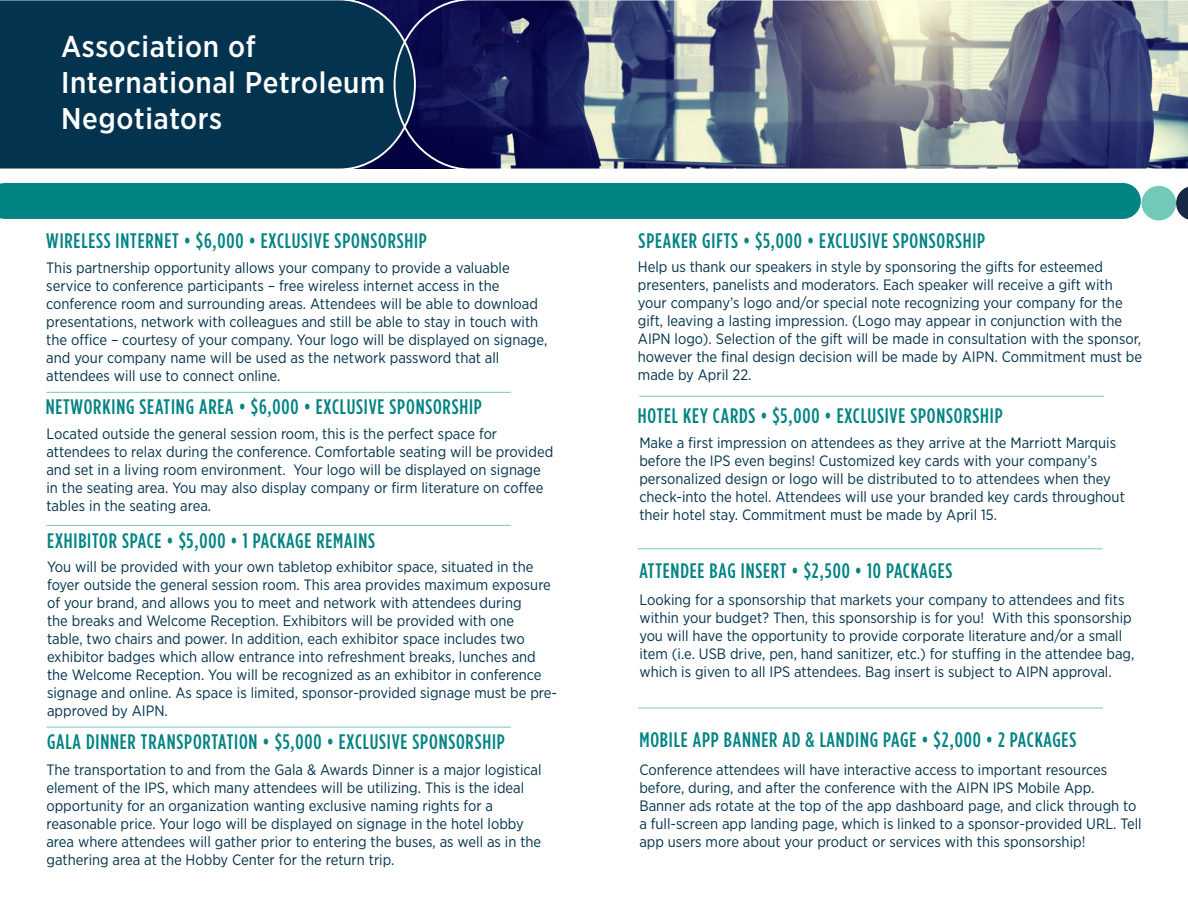
<style>
.page{position:relative;width:1188px;height:918px;background:#fff}
.page>*{position:absolute;margin:0;border:0;box-sizing:border-box;transform-origin:0 0}
.t1{font:500 30px "Gotham Narrow";letter-spacing:.02em;color:#fff}
.t2{font:500 21px "Gotham Condensed";letter-spacing:.04em;color:#008383}
.Paragraph_Style_2{font:15px/18px "Gotham Narrow";color:#02334d}
</style>
<div class="page">
<div style="left:5px;top:183px;width:1118px;height:36px;background:#008383"></div>
<div style="left:1142px;top:186px;width:34px;height:34px;background:#72c9ba;border-radius:50%"></div>
<svg style="left:1176px;top:186px;width:12px;height:34px"></svg>
<div style="left:0;top:0;width:393px;height:169px;background:#03334f"></div>
<svg style="left:393px;top:0;width:795px;height:169px;background:#606683"></svg>
<hr style="left:46px;top:525px;width:465px;height:1px;background:#72c9ba">
<hr style="left:639px;top:396px;width:465px;height:1px;background:#72c9ba">
<hr style="left:638px;top:549px;width:464px;height:1px;background:#72c9ba">
<hr style="left:638px;top:708px;width:465px;height:1px;background:#72c9ba">
<hr style="left:46px;top:392px;width:465px;height:1px;background:#72c9ba">
<hr style="left:46px;top:727px;width:465px;height:1px;background:#72c9ba">
<p class="t1" style="left:61px;top:28px;width:196px">Association of</p>
<p class="t1" style="left:61px;top:64px;width:326px">International Petroleum</p>
<p class="t1" style="left:61px;top:100px;width:163px">Negotiators</p>
<p class="t2" style="left:46px;top:229px;width:382px">WIRELESS INTERNET • $6,000 • EXCLUSIVE SPONSORSHIP</p>
<p class="Paragraph_Style_2" style="left:46px;top:259px;width:503px">This partnership opportunity allows your company to provide a valuable service to conference participants – free wireless internet access in the conference room and surrounding areas. Attendees will be able to download presentations, network with colleagues and still be able to stay in touch with the office – courtesy of your company. Your logo will be displayed on signage, and your company name will be used as the network password that all attendees will use to connect online.</p>
<p class="t2" style="left:46px;top:395px;width:438px">NETWORKING SEATING AREA • $6,000 • EXCLUSIVE SPONSORSHIP</p>
<p class="Paragraph_Style_2" style="left:46px;top:425px;width:508px">Located outside the general session room, this is the perfect space for attendees to relax during the conference. Comfortable seating will be provided and set in a living room environment. Your logo will be displayed on signage in the seating area. You may also display company or firm literature on coffee tables in the seating area.</p>
<p class="t2" style="left:47px;top:529px;width:329px">EXHIBITOR SPACE • $5,000 • 1 PACKAGE REMAINS</p>
<p class="Paragraph_Style_2" style="left:47px;top:558px;width:512px">You will be provided with your own tabletop exhibitor space, situated in the foyer outside the general session room. This area provides maximum exposure of your brand, and allows you to meet and network with attendees during<br>the breaks and Welcome Reception. Exhibitors will be provided with one<br>table, two chairs and power. In addition, each exhibitor space includes two exhibitor badges which allow entrance into refreshment breaks, lunches and the Welcome Reception. You will be recognized as an exhibitor in conference signage and online. As space is limited, sponsor-provided signage must be pre&shy;approved by AIPN.</p>
<p class="t2" style="left:47px;top:730px;width:459px">GALA DINNER TRANSPORTATION • $5,000 • EXCLUSIVE SPONSORSHIP</p>
<p class="Paragraph_Style_2" style="left:46px;top:761px;width:497px">The transportation to and from the Gala &amp; Awards Dinner is a major logistical element of the IPS, which many attendees will be utilizing. This is the ideal opportunity for an organization wanting exclusive naming rights for a reasonable price. Your logo will be displayed on signage in the hotel lobby area where attendees will gather prior to entering the buses, as well as in the gathering area at the Hobby Center for the return trip.</p>
<p class="t2" style="left:639px;top:229px;width:348px">SPEAKER GIFTS • $5,000 • EXCLUSIVE SPONSORSHIP</p>
<p class="Paragraph_Style_2" style="left:638px;top:257px;width:506px">Help us thank our speakers in style by sponsoring the gifts for esteemed presenters, panelists and moderators. Each speaker will receive a gift with your company’s logo and/or special note recognizing your company for the gift, leaving a lasting impression. (Logo may appear in conjunction with the AIPN logo). Selection of the gift will be made in consultation with the sponsor, however the final design decision will be made by AIPN. Commitment must be made by April 22.</p>
<p class="t2" style="left:638px;top:404px;width:366px">HOTEL KEY CARDS • $5,000 • EXCLUSIVE SPONSORSHIP</p>
<p class="Paragraph_Style_2" style="left:639px;top:434px;width:487px">Make a first impression on attendees as they arrive at the Marriott Marquis before the IPS even begins! Customized key cards with your company’s personalized design or logo will be distributed to to attendees when they check-into the hotel. Attendees will use your branded key cards throughout their hotel stay. Commitment must be made by April 15.</p>
<p class="t2" style="left:639px;top:559px;width:315px">ATTENDEE BAG INSERT • $2,500 • 10 PACKAGES</p>
<p class="Paragraph_Style_2" style="left:639px;top:591px;width:497px">Looking for a sponsorship that markets your company to attendees and fits within your budget? Then, this sponsorship is for you! With this sponsorship you will have the opportunity to provide corporate literature and/or a small item (i.e. USB drive, pen, hand sanitizer, etc.) for stuffing in the attendee bag, which is given to all IPS attendees. Bag insert is subject to AIPN approval.</p>
<p class="t2" style="left:639px;top:728px;width:438px">MOBILE APP BANNER AD &amp; LANDING PAGE • $2,000 • 2 PACKAGES</p>
<p class="Paragraph_Style_2" style="left:639px;top:761px;width:504px">Conference attendees will have interactive access to important resources before, during, and after the conference with the AIPN IPS Mobile App.<br>Banner ads rotate at the top of the app dashboard page, and click through to a full-screen app landing page, which is linked to a sponsor-provided URL. Tell app users more about your product or services with this sponsorship!</p>
</div>
